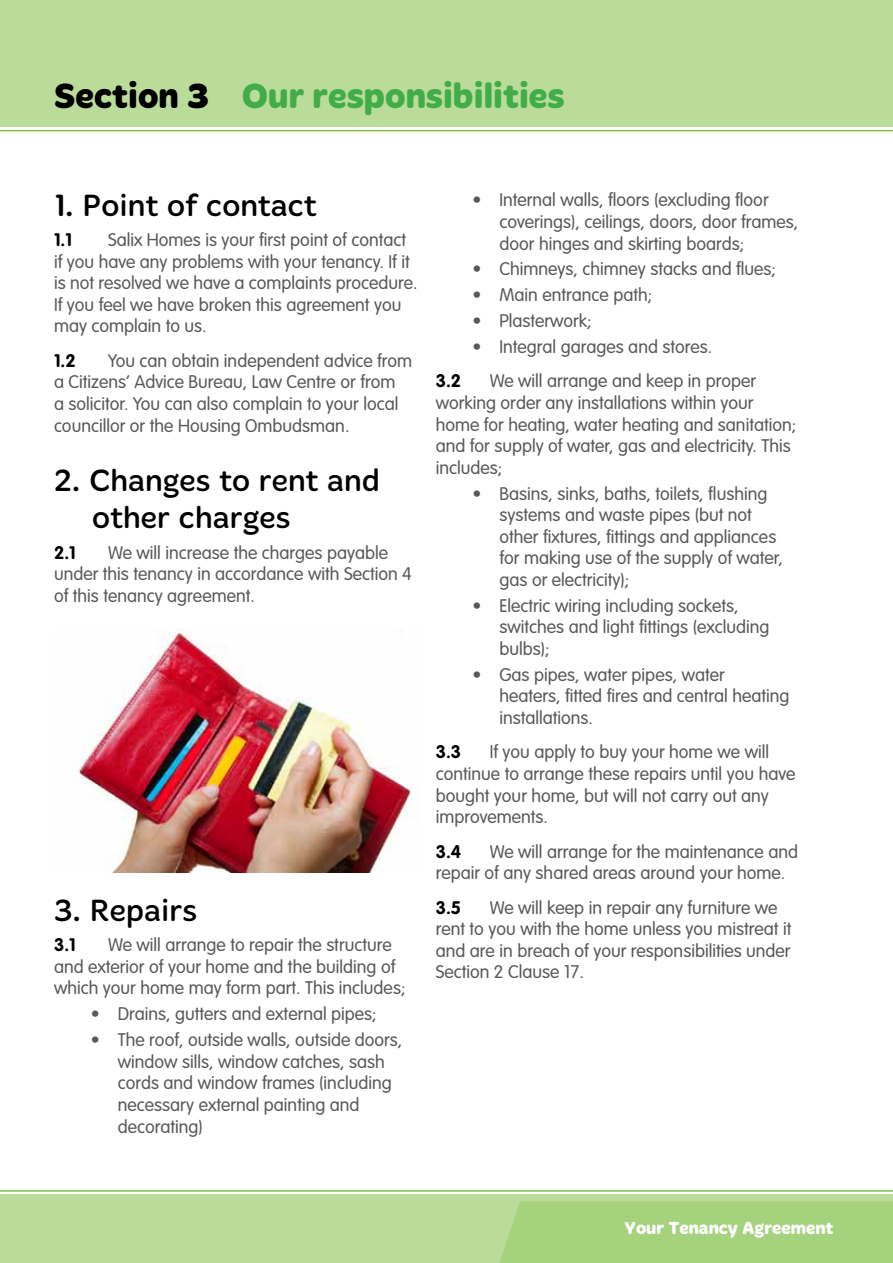
<style>
.page{position:relative;width:893px;height:1263px;background:#fff}
.page>*{position:absolute;margin:0;border:0;box-sizing:border-box;transform-origin:0 0}
.t1{font:700 36px "Merge";color:#41ad49}
.t2{font:31.5px/37.8px "Merge";color:#000}
.t3{font:300 18px/21.6px "VAG Rounded";color:#58595b}
.t4{font:700 18px "VAG Rounded";color:#000}
.t5{font:700 18px "Merge";color:#fff}
.s1{color:#000}
</style>
<div class="page">
<hr style="left:0;top:130px;width:893px;height:1px;background:#7ac143">
<div style="left:0;top:0;width:893px;height:127px;background:#badb9a"></div>
<hr style="left:0;top:1190px;width:893px;height:2px;background:#7ac143">
<div style="left:0;top:1195px;width:893px;height:68px;background:#badb9a"></div>
<div style="left:499px;top:1201px;width:394px;height:62px;background:#a5d27d"></div>
<img style="left:72px;top:629px;width:342px;height:243px">
<h1 class="t1" style="left:54px;top:75px;width:512px"><span class="s1">Section 3</span> Our responsibilities</h1>
<h2 class="t2" style="left:54px;top:187px;width:264px">1. Point of contact</h2>
<p class="t4" style="left:54px;top:229px;width:20px">1.1</p>
<p class="t3" style="left:54px;top:229px;width:365px;text-indent:54px">Salix Homes is your first point of contact if you have any problems with your tenancy. If it is not resolved we have a complaints procedure.<br>If you feel we have broken this agreement you may complain to us.</p>
<p class="t4" style="left:54px;top:350px;width:23px">1.2</p>
<p class="t3" style="left:54px;top:350px;width:360px;text-indent:54px">You can obtain independent advice from a Citizens’ Advice Bureau, Law Centre or from<br>a solicitor. You can also complain to your local councillor or the Housing Ombudsman.</p>
<h2 class="t2" style="left:92px;top:462px;width:289px;text-indent:-38px">2. Changes to rent and other charges</h2>
<p class="t4" style="left:54px;top:542px;width:23px">2.1</p>
<p class="t3" style="left:54px;top:541px;width:359px;text-indent:54px">We will increase the charges payable under this tenancy in accordance with Section 4 of this tenancy agreement.</p>
<h2 class="t2" style="left:54px;top:893px;width:145px">3. Repairs</h2>
<p class="t4" style="left:54px;top:934px;width:23px">3.1</p>
<p class="t3" style="left:54px;top:934px;width:353px;text-indent:54px">We will arrange to repair the structure and exterior of your home and the building of which your home may form part. This includes;</p>
<p class="t3" style="left:91px;top:1003px;width:287px">• Drains, gutters and external pipes;</p>
<p class="t3" style="left:118px;top:1029px;width:286px;text-indent:-27px">• The roof, outside walls, outside doors, window sills, window catches, sash cords and window frames (including necessary external painting and decorating)</p>
<p class="t3" style="left:499px;top:189px;width:300px;text-indent:-27px">• Internal walls, floors (excluding floor coverings), ceilings, doors, door frames, door hinges and skirting boards;</p>
<p class="t3" style="left:472px;top:258px;width:305px">• Chimneys, chimney stacks and flues;</p>
<p class="t3" style="left:472px;top:284px;width:181px">• Main entrance path;</p>
<p class="t3" style="left:472px;top:310px;width:121px">• Plasterwork;</p>
<p class="t3" style="left:472px;top:336px;width:241px">• Integral garages and stores.</p>
<p class="t3" style="left:436px;top:370px;width:362px;text-indent:54px">We will arrange and keep in proper working order any installations within your home for heating, water heating and sanitation; and for supply of water, gas and electricity. This includes;</p>
<p class="t3" style="left:499px;top:482px;width:285px;text-indent:-27px">• Basins, sinks, baths, toilets, flushing systems and waste pipes (but not other fixtures, fittings and appliances for making use of the supply of water, gas or electricity);</p>
<p class="t3" style="left:499px;top:595px;width:271px;text-indent:-27px">• Electric wiring including sockets, switches and light fittings (excluding bulbs);</p>
<p class="t3" style="left:499px;top:664px;width:292px;text-indent:-27px">• Gas pipes, water pipes, water heaters, fitted fires and central heating installations.</p>
<p class="t4" style="left:436px;top:741px;width:27px">3.3</p>
<p class="t4" style="left:436px;top:370px;width:27px">3.2</p>
<p class="t3" style="left:436px;top:741px;width:361px;text-indent:54px">If you apply to buy your home we will continue to arrange these repairs until you have bought your home, but will not carry out any improvements.</p>
<p class="t4" style="left:436px;top:841px;width:27px">3.4</p>
<p class="t3" style="left:436px;top:840px;width:364px;text-indent:54px">We will arrange for the maintenance and repair of any shared areas around your home.</p>
<p class="t4" style="left:436px;top:897px;width:27px">3.5</p>
<p class="t3" style="left:436px;top:896px;width:357px;text-indent:54px">We will keep in repair any furniture we rent to you with the home unless you mistreat it and are in breach of your responsibilities under Section 2 Clause 17.</p>
<p class="t5" style="left:624px;top:1217px;width:210px">Your Tenancy Agreement</p>
</div>
